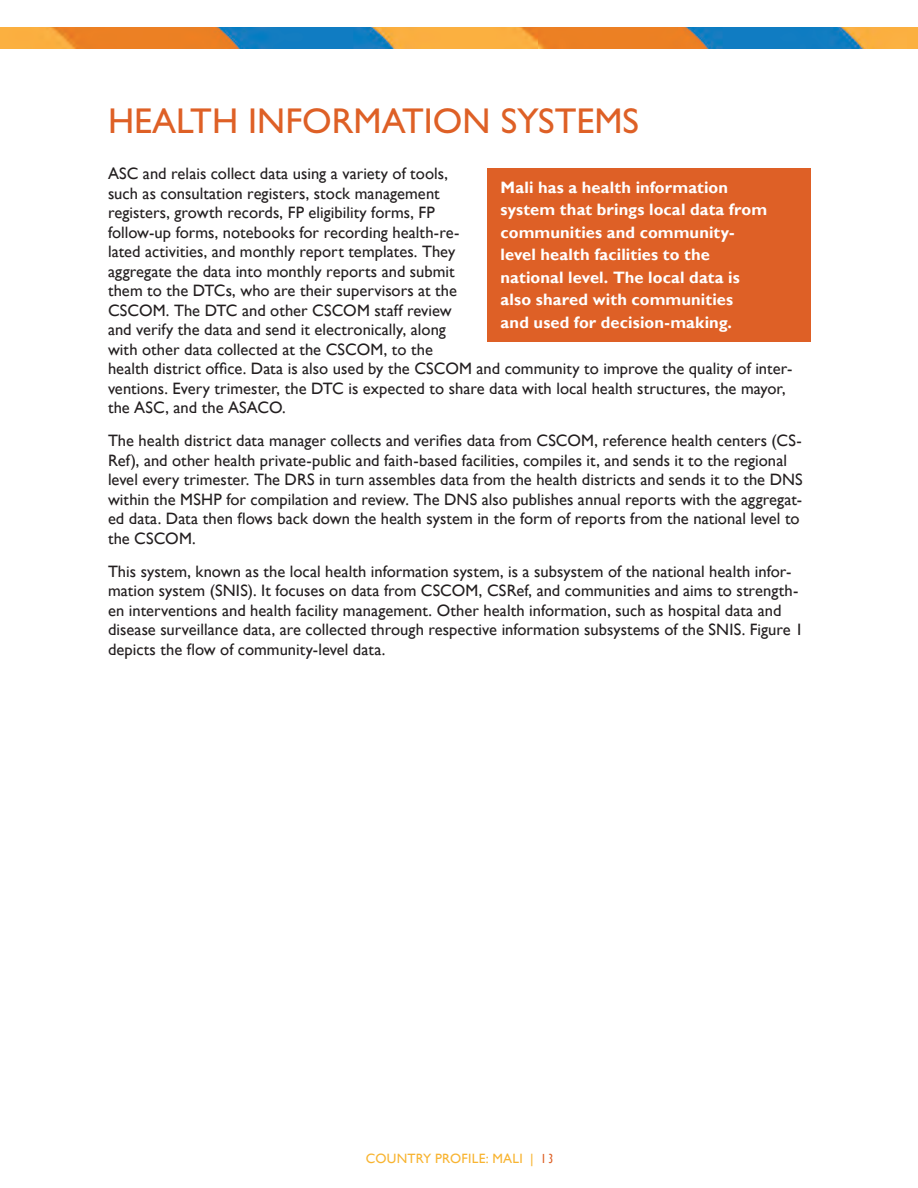
<style>
.page{position:relative;width:918px;height:1188px;background:#fff}
.page>*{position:absolute;margin:0;border:0;box-sizing:border-box;transform-origin:0 0}
.Heads_orange{font:36px "Gill Sans Std";color:#de6026}
.text{font:16.5px/19.5px "Gill Sans";letter-spacing:.005em;color:#231f20}
.white_box_text{font:700 16.5px/22.5px "Gill Sans";letter-spacing:.005em;color:#fff}
.t1{font:13.5px "Gill Sans";letter-spacing:.015em;color:#f8b431}
.s1{font-stretch:condensed;color:#de6026}
</style>
<div class="page">
<img style="left:0;top:27px;width:918px;height:22px">
<div style="left:487px;top:168px;width:324px;height:173px;background:#de6026"></div>
<p class="Heads_orange" style="left:108px;top:100px;width:533px">HEALTH INFORMATION SYSTEMS</p>
<p class="text" style="left:108px;top:164px;width:686px">ASC and relais collect data using a variety of tools,<br>such as consultation registers, stock management<br>registers, growth records, FP eligibility forms, FP<br>follow-up forms, notebooks for recording health-re-<br>lated activities, and monthly report templates. They<br>aggregate the data into monthly reports and submit<br>them to the DTCs, who are their supervisors at the<br>CSCOM. The DTC and other CSCOM staff review<br>and verify the data and send it electronically, along<br>with other data collected at the CSCOM, to the<br>health district office. Data is also used by the CSCOM and community to improve the quality of inter&shy;ventions. Every trimester, the DTC is expected to share data with local health structures, the mayor, the ASC, and the ASACO.</p>
<p class="text" style="left:108px;top:431px;width:696px">The health district data manager collects and verifies data from CSCOM, reference health centers (CS-Ref), and other health private-public and faith-based facilities, compiles it, and sends it to the regional level every trimester. The DRS in turn assembles data from the health districts and sends it to the DNS within the MSHP for compilation and review. The DNS also publishes annual reports with the aggregat&shy;ed data. Data then flows back down the health system in the form of reports from the national level to the CSCOM.</p>
<p class="text" style="left:108px;top:562px;width:697px">This system, known as the local health information system, is a subsystem of the national health infor&shy;mation system (SNIS). It focuses on data from CSCOM, CSRef, and communities and aims to strength&shy;en interventions and health facility management. Other health information, such as hospital data and disease surveillance data, are collected through respective information subsystems of the SNIS. Figure 1 depicts the flow of community-level data.</p>
<p class="white_box_text" style="left:501px;top:177px;width:268px">Mali has a health information system that brings local data from communities and community&shy;level health facilities to the national level. The local data is also shared with communities<br>and used for decision-making.</p>
<p class="t1" style="left:366px;top:1150px;width:189px">COUNTRY PROFILE: MALI | <span class="s1">1 3</span></p>
</div>
